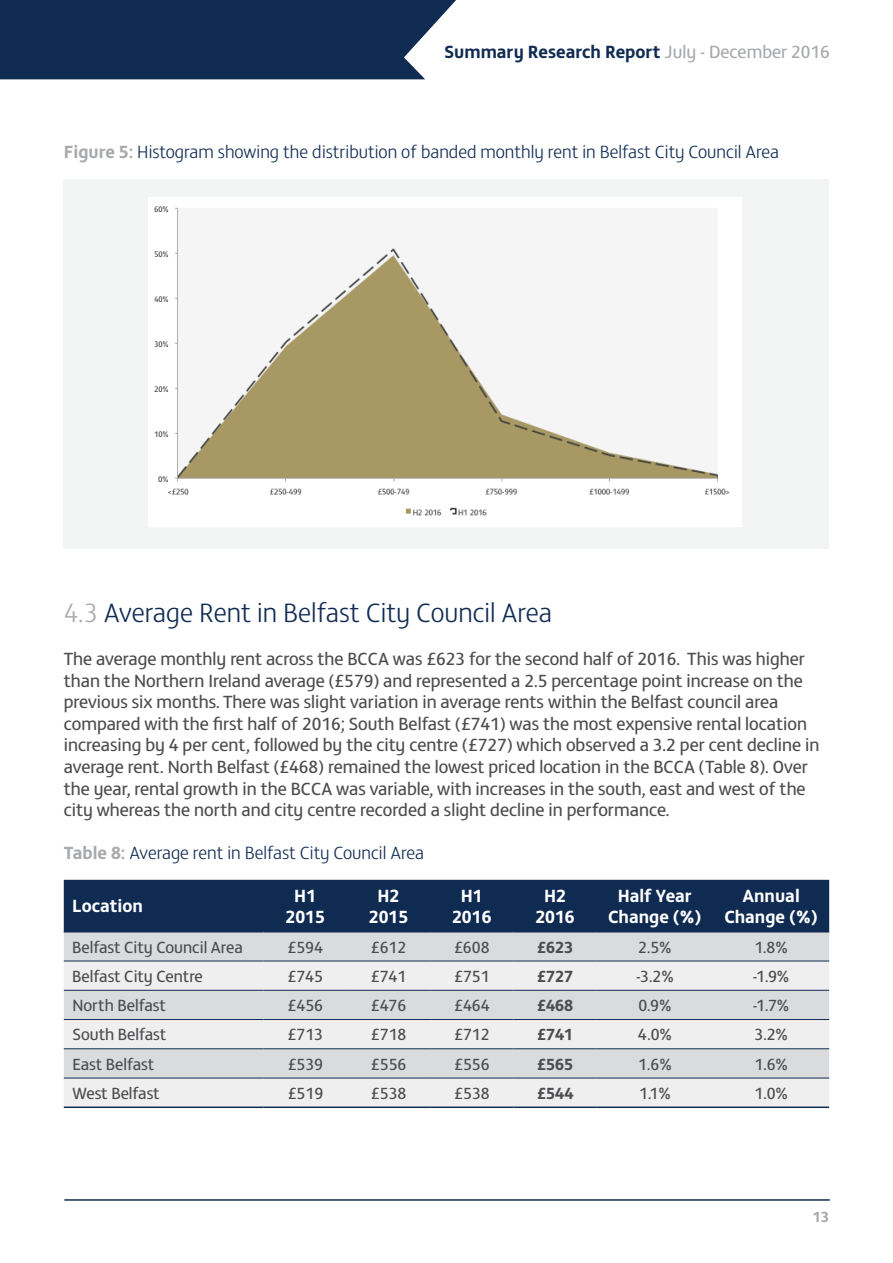
<style>
.page{position:relative;width:893px;height:1263px;background:#fff}
.page>*{position:absolute;margin:0;border:0;box-sizing:border-box;transform-origin:0 0}
.t1{font:300 27px "FS Matthew";color:#102b52}
.t2{font:18px/21.6px "FS Matthew";color:#4d4d4f}
.t3{font:300 18px "FS Matthew";color:#102b52}
.t4{font:700 18px/21.6px "FS Matthew";color:#fff;text-align:center}
.t5{font:700 18px "FS Matthew";color:#102b52}
.t6{font:16.5px "FS Matthew";color:#4d4d4f}
.t7{font:700 16.5px "FS Matthew";color:#4d4d4f}
.t8{font:700 15px "FS Matthew";color:#a7a9ac}
.s1{font-weight:400;color:#a7a9ac}
.s2{font-weight:700;color:#a7a9ac}
.s3{color:#a7a9ac}
</style>
<div class="page">
<div style="left:0;top:0;width:456px;height:79px;background:#102b52"></div>
<hr style="left:64px;top:1199px;width:766px;height:2px;background:#102b52">
<div style="left:64px;top:179px;width:765px;height:370px;background:#f3f4f4"></div>
<div style="left:64px;top:880px;width:765px;height:51px;background:#102b52"></div>
<div style="left:64px;top:932px;width:765px;height:29px;background:#dadbdc"></div>
<svg style="left:64px;top:962px;width:765px;height:144px;fill:#efeff0"></svg>
<hr style="left:64px;top:931px;width:200px;height:1px;background:#102b52">
<hr style="left:264px;top:931px;width:83px;height:1px;background:#102b52">
<hr style="left:347px;top:931px;width:83px;height:1px;background:#102b52">
<hr style="left:430px;top:931px;width:83px;height:1px;background:#102b52">
<hr style="left:513px;top:931px;width:84px;height:1px;background:#102b52">
<hr style="left:597px;top:931px;width:116px;height:1px;background:#102b52">
<hr style="left:713px;top:931px;width:116px;height:1px;background:#102b52">
<hr style="left:64px;top:1106px;width:200px;height:2px;background:#102b52">
<hr style="left:264px;top:1106px;width:83px;height:2px;background:#102b52">
<hr style="left:347px;top:1106px;width:83px;height:2px;background:#102b52">
<hr style="left:430px;top:1106px;width:83px;height:2px;background:#102b52">
<hr style="left:513px;top:1106px;width:84px;height:2px;background:#102b52">
<hr style="left:597px;top:1106px;width:116px;height:2px;background:#102b52">
<hr style="left:713px;top:1106px;width:116px;height:2px;background:#102b52">
<hr style="left:64px;top:961px;width:200px;height:1px;background:#102b52">
<hr style="left:264px;top:961px;width:83px;height:1px;background:#102b52">
<hr style="left:347px;top:961px;width:83px;height:1px;background:#102b52">
<hr style="left:430px;top:961px;width:83px;height:1px;background:#102b52">
<hr style="left:513px;top:961px;width:84px;height:1px;background:#102b52">
<hr style="left:597px;top:961px;width:116px;height:1px;background:#102b52">
<hr style="left:713px;top:961px;width:116px;height:1px;background:#102b52">
<hr style="left:64px;top:990px;width:200px;height:1px;background:#102b52">
<hr style="left:264px;top:990px;width:83px;height:1px;background:#102b52">
<hr style="left:347px;top:990px;width:83px;height:1px;background:#102b52">
<hr style="left:430px;top:990px;width:83px;height:1px;background:#102b52">
<hr style="left:513px;top:990px;width:84px;height:1px;background:#102b52">
<hr style="left:597px;top:990px;width:116px;height:1px;background:#102b52">
<hr style="left:713px;top:990px;width:116px;height:1px;background:#102b52">
<hr style="left:64px;top:1019px;width:200px;height:1px;background:#102b52">
<hr style="left:264px;top:1019px;width:83px;height:1px;background:#102b52">
<hr style="left:347px;top:1019px;width:83px;height:1px;background:#102b52">
<hr style="left:430px;top:1019px;width:83px;height:1px;background:#102b52">
<hr style="left:513px;top:1019px;width:84px;height:1px;background:#102b52">
<hr style="left:597px;top:1019px;width:116px;height:1px;background:#102b52">
<hr style="left:713px;top:1019px;width:116px;height:1px;background:#102b52">
<hr style="left:64px;top:1048px;width:200px;height:1px;background:#102b52">
<hr style="left:264px;top:1048px;width:83px;height:1px;background:#102b52">
<hr style="left:347px;top:1048px;width:83px;height:1px;background:#102b52">
<hr style="left:430px;top:1048px;width:83px;height:1px;background:#102b52">
<hr style="left:513px;top:1048px;width:84px;height:1px;background:#102b52">
<hr style="left:597px;top:1048px;width:116px;height:1px;background:#102b52">
<hr style="left:713px;top:1048px;width:116px;height:1px;background:#102b52">
<hr style="left:64px;top:1078px;width:200px;height:1px;background:#102b52">
<hr style="left:264px;top:1078px;width:83px;height:1px;background:#102b52">
<hr style="left:347px;top:1078px;width:83px;height:1px;background:#102b52">
<hr style="left:430px;top:1078px;width:83px;height:1px;background:#102b52">
<hr style="left:513px;top:1078px;width:84px;height:1px;background:#102b52">
<hr style="left:597px;top:1078px;width:116px;height:1px;background:#102b52">
<hr style="left:713px;top:1078px;width:116px;height:1px;background:#102b52">
<img style="left:149px;top:198px;width:592px;height:328px">
<p class="t5" style="left:444px;top:37px;width:387px">Summary Research Report <span class="s1">July - December 2016</span></p>
<p class="t3" style="left:64px;top:139px;width:717px"><span class="s2">Figure 5:</span> Histogram showing the distribution of banded monthly rent in Belfast City Council Area</p>
<h1 class="t1" style="left:64px;top:593px;width:490px"><span class="s3">4.3</span> Average Rent in Belfast City Council Area</h1>
<p class="t2" style="left:64px;top:647px;width:757px">The average monthly rent across the BCCA was £623 for the second half of 2016. This was higher than the Northern Ireland average (£579) and represented a 2.5 percentage point increase on the previous six months. There was slight variation in average rents within the Belfast council area compared with the first half of 2016; South Belfast (£741) was the most expensive rental location increasing by 4 per cent, followed by the city centre (£727) which observed a 3.2 per cent decline in average rent. North Belfast (£468) remained the lowest priced location in the BCCA (Table 8). Over the year, rental growth in the BCCA was variable, with increases in the south, east and west of the city whereas the north and city centre recorded a slight decline in performance.</p>
<p class="t3" style="left:64px;top:840px;width:362px"><span class="s2">Table 8:</span> Average rent in Belfast City Council Area</p>
<p class="t4" style="left:72px;top:894px;width:72px">Location</p>
<p class="t4" style="left:286px;top:883px;width:41px">H1<br>2015</p>
<p class="t4" style="left:369px;top:883px;width:41px">H2<br>2015</p>
<p class="t4" style="left:452px;top:883px;width:41px">H1<br>2016</p>
<p class="t4" style="left:535px;top:883px;width:41px">H2<br>2016</p>
<p class="t4" style="left:608px;top:883px;width:95px">Half Year<br>Change (%)</p>
<p class="t4" style="left:724px;top:883px;width:95px">Annual<br>Change (%)</p>
<p class="t6" style="left:72px;top:934px;width:172px">Belfast City Council Area</p>
<p class="t6" style="left:288px;top:934px;width:37px">£594</p>
<p class="t6" style="left:371px;top:934px;width:37px">£612</p>
<p class="t6" style="left:454px;top:934px;width:37px">£608</p>
<p class="t7" style="left:537px;top:933px;width:38px">£623</p>
<p class="t6" style="left:638px;top:934px;width:35px">2.5%</p>
<p class="t6" style="left:754px;top:934px;width:35px">1.8%</p>
<p class="t6" style="left:72px;top:964px;width:132px">Belfast City Centre</p>
<p class="t6" style="left:288px;top:964px;width:37px">£745</p>
<p class="t6" style="left:371px;top:964px;width:37px">£741</p>
<p class="t6" style="left:454px;top:964px;width:37px">£751</p>
<p class="t7" style="left:537px;top:963px;width:38px">£727</p>
<p class="t6" style="left:636px;top:964px;width:39px">-3.2%</p>
<p class="t6" style="left:753px;top:964px;width:38px">-1.9%</p>
<p class="t6" style="left:72px;top:993px;width:95px">North Belfast</p>
<p class="t6" style="left:288px;top:993px;width:37px">£456</p>
<p class="t6" style="left:371px;top:993px;width:37px">£476</p>
<p class="t6" style="left:454px;top:993px;width:37px">£464</p>
<p class="t7" style="left:537px;top:992px;width:38px">£468</p>
<p class="t6" style="left:638px;top:993px;width:35px">0.9%</p>
<p class="t6" style="left:753px;top:993px;width:38px">-1.7%</p>
<p class="t6" style="left:72px;top:1022px;width:95px">South Belfast</p>
<p class="t6" style="left:288px;top:1022px;width:37px">£713</p>
<p class="t6" style="left:371px;top:1022px;width:37px">£718</p>
<p class="t6" style="left:454px;top:1022px;width:37px">£712</p>
<p class="t7" style="left:537px;top:1021px;width:38px">£741</p>
<p class="t6" style="left:638px;top:1022px;width:36px">4.0%</p>
<p class="t6" style="left:754px;top:1022px;width:35px">3.2%</p>
<p class="t6" style="left:72px;top:1051px;width:83px">East Belfast</p>
<p class="t6" style="left:288px;top:1051px;width:37px">£539</p>
<p class="t6" style="left:371px;top:1051px;width:37px">£556</p>
<p class="t6" style="left:454px;top:1051px;width:37px">£556</p>
<p class="t7" style="left:537px;top:1050px;width:38px">£565</p>
<p class="t6" style="left:638px;top:1051px;width:35px">1.6%</p>
<p class="t6" style="left:754px;top:1051px;width:35px">1.6%</p>
<p class="t6" style="left:72px;top:1081px;width:89px">West Belfast</p>
<p class="t6" style="left:288px;top:1081px;width:37px">£519</p>
<p class="t6" style="left:371px;top:1081px;width:37px">£538</p>
<p class="t6" style="left:454px;top:1081px;width:37px">£538</p>
<p class="t7" style="left:537px;top:1080px;width:38px">£544</p>
<p class="t6" style="left:639px;top:1081px;width:33px">1.1%</p>
<p class="t6" style="left:754px;top:1081px;width:35px">1.0%</p>
<p class="t8" style="left:813px;top:1204px;width:18px">13</p>
</div>
